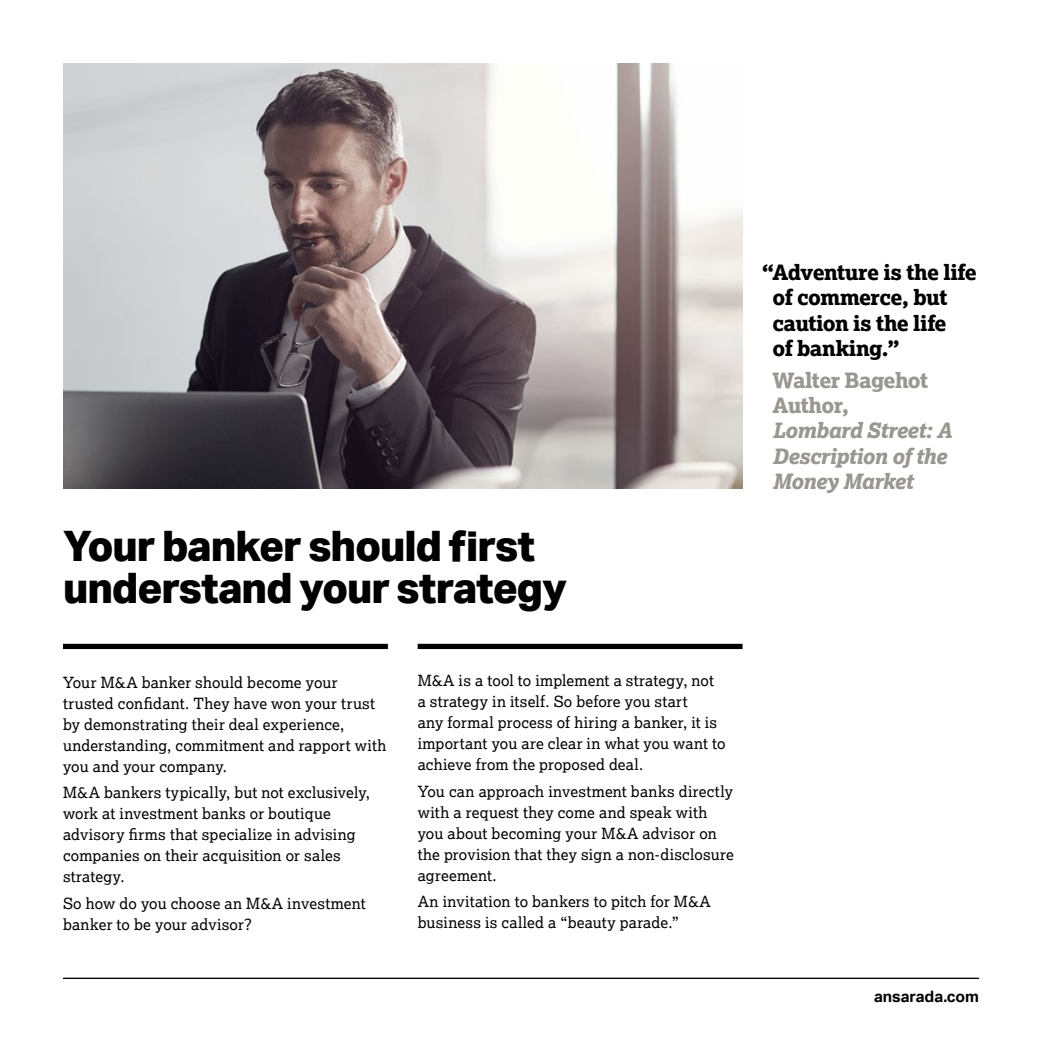
<style>
.page{position:relative;width:1042px;height:1042px;background:#fff}
.page>*{position:absolute;margin:0;border:0;box-sizing:border-box;transform-origin:0 0}
.t1{font:800 42px/42px "Aktiv Grotesk";letter-spacing:-.025em;color:#000}
.t2{font:800 21px/25.2px "Lexia";letter-spacing:-.03em;color:#000}
.t3{font:italic 800 21px/25.2px "Lexia";letter-spacing:-.03em;color:#9a9691}
.t4{font:800 21px/25.2px "Lexia";letter-spacing:-.03em;color:#9a9691}
.t5{font:700 15.75px "Aktiv Grotesk";color:#000}
.t6{font:15.4px/21px "Lexia";letter-spacing:.01em;color:#000}
</style>
<div class="page">
<hr style="left:63px;top:977px;width:916px;height:2px;background:#000">
<img style="left:63px;top:63px;width:679px;height:426px">
<div style="left:418px;top:644px;width:324px;height:5px;background:#000"></div>
<div style="left:63px;top:644px;width:325px;height:5px;background:#000"></div>
<h1 class="t1" style="left:63px;top:524px;width:506px">Your banker should first understand your strategy</h1>
<p class="t6" style="left:63px;top:671px;width:325px">Your M&amp;A banker should become your trusted confidant. They have won your trust by demonstrating their deal experience, understanding, commitment and rapport with you and your company.</p>
<p class="t6" style="left:63px;top:782px;width:308px">M&amp;A bankers typically, but not exclusively, work at investment banks or boutique advisory firms that specialize in advising companies on their acquisition or sales strategy.</p>
<p class="t6" style="left:63px;top:892px;width:304px">So how do you choose an M&amp;A investment banker to be your advisor?</p>
<p class="t6" style="left:418px;top:670px;width:309px">M&amp;A is a tool to implement a strategy, not a strategy in itself. So before you start<br>any formal process of hiring a banker, it is important you are clear in what you want to achieve from the proposed deal.</p>
<p class="t6" style="left:418px;top:780px;width:318px">You can approach investment banks directly with a request they come and speak with you about becoming your M&amp;A advisor on the provision that they sign a non-disclosure agreement.</p>
<p class="t6" style="left:418px;top:890px;width:295px">An invitation to bankers to pitch for M&amp;A business is called a “beauty parade.”</p>
<h2 class="t2" style="left:772px;top:259px;width:206px;text-indent:-11px">“Adventure is the life of commerce, but caution is the life<br>of banking.”</h2>
<h2 class="t4" style="left:772px;top:367px;width:157px">Walter Bagehot<br>Author,</h2>
<h2 class="t3" style="left:772px;top:417px;width:181px">Lombard Street: A<br>Description of the<br>Money Market</h2>
<p class="t5" style="left:874px;top:987px;width:106px">ansarada.com</p>
</div>
